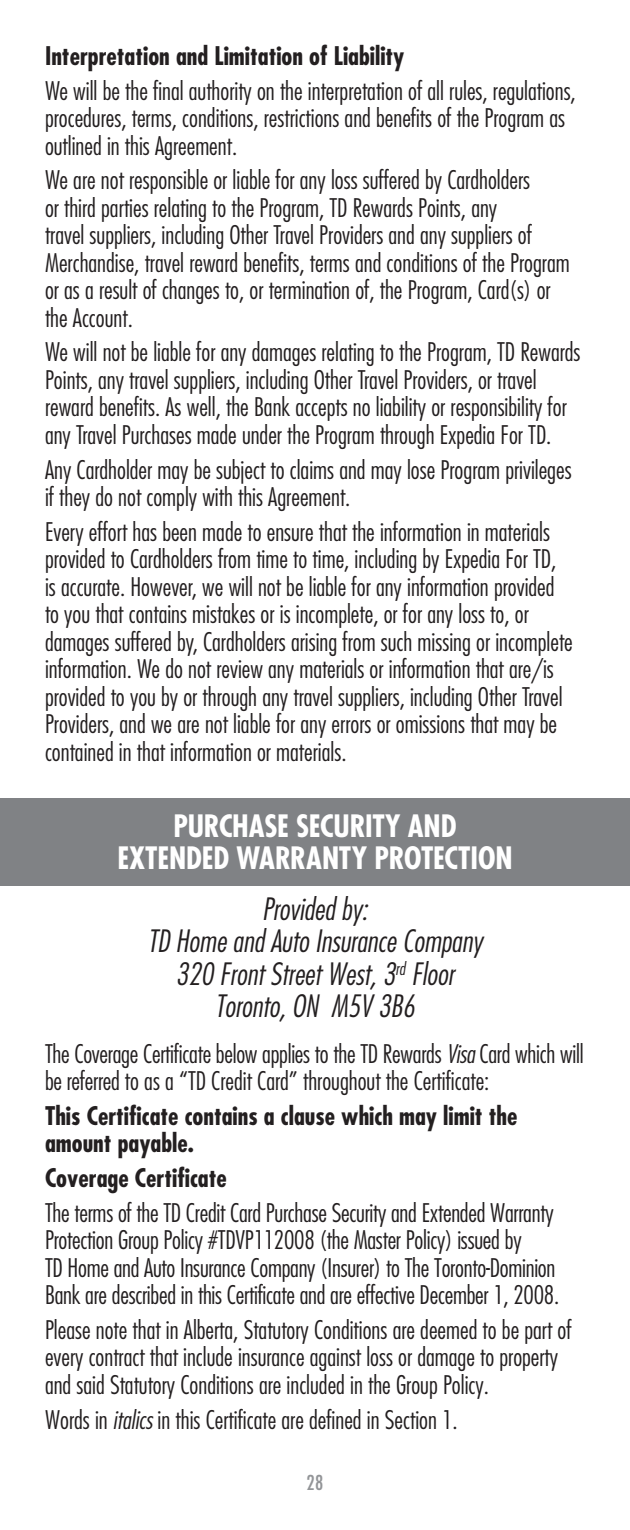
<style>
.page{position:relative;width:630px;height:1530px;background:#fff}
.page>*{position:absolute;margin:0;border:0;box-sizing:border-box;transform-origin:0 0}
.t1{font:italic 300 condensed 30px/32.5px "Futura";color:#231f20;text-align:center}
.t2{font:700 condensed 30px/32.5px "Futura";letter-spacing:-.01em;color:#fff;text-align:center}
.t3{font:300 condensed 25px/27.5px "Futura";color:#231f20}
.t4{font:700 condensed 25px/27.5px "Futura";color:#231f20}
.t5{font:condensed 20px "Futura";color:#939598}
.s1{font-style:italic}
</style>
<div class="page">
<div style="left:0;top:799px;width:630px;height:87px;background:#808285"></div>
<p class="t4" style="left:45px;top:42px;width:361px">Interpretation and Limitation of Liability</p>
<p class="t3" style="left:45px;top:77px;width:532px">We will be the final authority on the interpretation of all rules, regulations, procedures, terms, conditions, restrictions and benefits of the Program as outlined in this Agreement.</p>
<p class="t3" style="left:45px;top:166px;width:526px">We are not responsible or liable for any loss suffered by Cardholders<br>or third parties relating to the Program, TD Rewards Points, any<br>travel suppliers, including Other Travel Providers and any suppliers of Merchandise, travel reward benefits, terms and conditions of the Program or as a result of changes to, or termination of, the Program, Card(s) or the Account.</p>
<p class="t3" style="left:45px;top:338px;width:537px">We will not be liable for any damages relating to the Program, TD Rewards Points, any travel suppliers, including Other Travel Providers, or travel reward benefits. As well, the Bank accepts no liability or responsibility for any Travel Purchases made under the Program through Expedia For TD.</p>
<p class="t3" style="left:45px;top:456px;width:528px">Any Cardholder may be subject to claims and may lose Program privileges if they do not comply with this Agreement.</p>
<p class="t3" style="left:45px;top:518px;width:529px">Every effort has been made to ensure that the information in materials provided to Cardholders from time to time, including by Expedia For TD, is accurate. However, we will not be liable for any information provided to you that contains mistakes or is incomplete, or for any loss to, or damages suffered by, Cardholders arising from such missing or incomplete information. We do not review any materials or information that are/is provided to you by or through any travel suppliers, including Other Travel Providers, and we are not liable for any errors or omissions that may be contained in that information or materials.</p>
<p class="t2" style="left:117px;top:809px;width:397px">PURCHASE SECURITY AND<br>EXTENDED WARRANTY PROTECTION</p>
<p class="t1" style="left:148px;top:892px;width:336px">Provided by:<br>TD Home and Auto Insurance Company<br>320 Front Street West, 3<sup>rd</sup> Floor<br>Toronto, ON M5V 3B6</p>
<p class="t3" style="left:45px;top:1040px;width:540px">The Coverage Certificate below applies to the TD Rewards <span class="s1">Visa</span> Card which will be referred to as a “TD Credit Card” throughout the Certificate:</p>
<p class="t4" style="left:45px;top:1102px;width:474px">This Certificate contains a clause which may limit the amount payable.</p>
<p class="t4" style="left:45px;top:1164px;width:183px">Coverage Certificate</p>
<p class="t3" style="left:45px;top:1199px;width:516px">The terms of the TD Credit Card Purchase Security and Extended Warranty Protection Group Policy #TDVP112008 (the Master Policy) issued by<br>TD Home and Auto Insurance Company (Insurer) to The Toronto-Dominion Bank are described in this Certificate and are effective December 1, 2008.</p>
<p class="t3" style="left:45px;top:1316px;width:528px">Please note that in Alberta, Statutory Conditions are deemed to be part of every contract that include insurance against loss or damage to property and said Statutory Conditions are included in the Group Policy.</p>
<p class="t3" style="left:45px;top:1406px;width:414px">Words in <span class="s1">italics</span> in this Certificate are defined in Section 1.</p>
<p class="t5" style="left:307px;top:1471px;width:18px">28</p>
</div>
